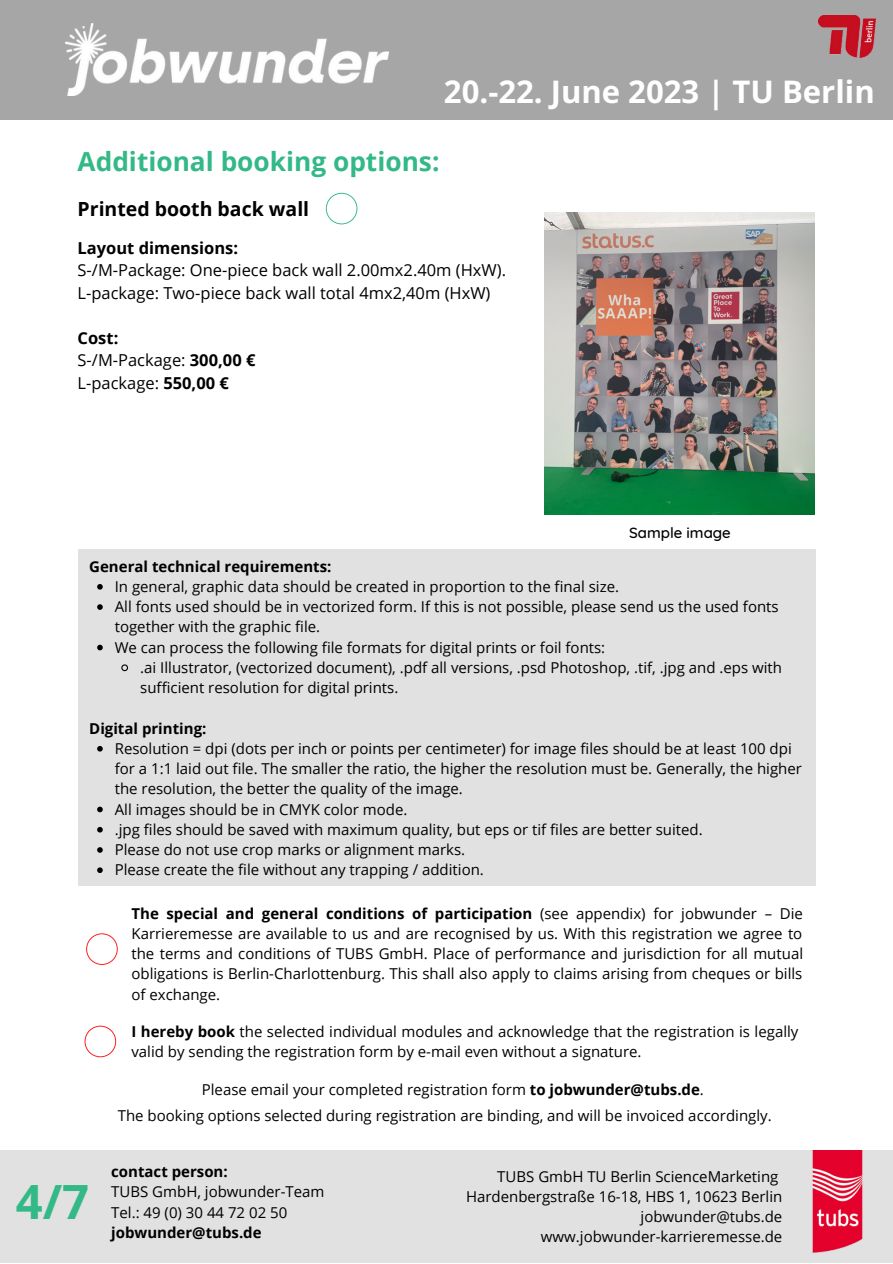
<style>
.page{position:relative;width:893px;height:1264px;background:#fff}
.page>*{position:absolute;margin:0;border:0;box-sizing:border-box;transform-origin:0 0}
.t1{font:700 47.25px "Open Sans";color:#33b987}
.t2{font:700 31.05px "Open Sans";color:#fff}
.t3{font:700 26.25px "Open Sans";color:#33b987}
.t4{font:700 19.5px "Open Sans";color:#000}
.t5{font:16.5px/22.5px "Open Sans";color:#000}
.t6{font:700 16.5px "Open Sans";color:#000}
.t7{font:15px/20.2px "Open Sans";color:#000}
.t8{font:700 15px "Open Sans";color:#000}
.t9{font:500 15px "Quicksand";color:#000}
.s1{font-weight:700}
</style>
<div class="page">
<div style="left:0;top:0;width:892px;height:119px;background:#a6a6a6"></div>
<img style="left:818px;top:15px;width:57px;height:43px">
<img style="left:66px;top:24px;width:323px;height:71px">
<div style="left:0;top:1150px;width:892px;height:112px;background:#e1e1e1"></div>
<img style="left:812px;top:1150px;width:51px;height:103px">
<svg style="left:326px;top:193px;width:31px;height:31px"></svg>
<img style="left:545px;top:213px;width:269px;height:301px">
<div style="left:78px;top:549px;width:737px;height:336px;background:#e1e1e1"></div>
<svg style="left:97px;top:584px;width:6px;height:5px"></svg>
<svg style="left:97px;top:604px;width:6px;height:6px"></svg>
<svg style="left:97px;top:644px;width:6px;height:6px"></svg>
<svg style="left:121px;top:664px;width:8px;height:8px"></svg>
<svg style="left:97px;top:746px;width:6px;height:5px"></svg>
<svg style="left:97px;top:806px;width:6px;height:6px"></svg>
<svg style="left:97px;top:827px;width:6px;height:5px"></svg>
<svg style="left:97px;top:847px;width:6px;height:5px"></svg>
<svg style="left:97px;top:867px;width:6px;height:6px"></svg>
<svg style="left:86px;top:933px;width:32px;height:31px"></svg>
<svg style="left:85px;top:1025px;width:31px;height:32px"></svg>
<h2 class="t2" style="left:444px;top:70px;width:432px">20.-22. June 2023 | TU Berlin</h2>
<h3 class="t3" style="left:78px;top:143px;width:363px">Additional booking options:</h3>
<h3 class="t4" style="left:78px;top:196px;width:233px">Printed booth back wall</h3>
<p class="t6" style="left:78px;top:236px;width:162px">Layout dimensions:</p>
<p class="t5" style="left:78px;top:258px;width:430px">S-/M-Package: One-piece back wall 2.00mx2.40m (HxW).<br>L-package: Two-piece back wall total 4mx2,40m (HxW)</p>
<p class="t5" style="left:78px;top:326px;width:179px"><span class="s1">Cost:<br></span>S-/M-Package: <span class="s1">300,00 €<br></span>L-package: <span class="s1">550,00 €</span></p>
<p class="t8" style="left:89px;top:555px;width:244px">General technical requirements:</p>
<p class="t9" style="left:629px;top:522px;width:103px">Sample image</p>
<p class="t7" style="left:115px;top:576px;width:665px">In general, graphic data should be created in proportion to the final size.<br>All fonts used should be in vectorized form. If this is not possible, please send us the used fonts together with the graphic file.<br>We can process the following file formats for digital prints or foil fonts:</p>
<p class="t7" style="left:140px;top:657px;width:643px">.ai Illustrator, (vectorized document), .pdf all versions, .psd Photoshop, .tif, .jpg and .eps with sufficient resolution for digital prints.</p>
<p class="t8" style="left:89px;top:717px;width:119px">Digital printing:</p>
<p class="t7" style="left:115px;top:738px;width:688px">Resolution = dpi (dots per inch or points per centimeter) for image files should be at least 100 dpi for a 1:1 laid out file. The smaller the ratio, the higher the resolution must be. Generally, the higher the resolution, the better the quality of the image.<br>All images should be in CMYK color mode.<br>.jpg files should be saved with maximum quality, but eps or tif files are better suited.<br>Please do not use crop marks or alignment marks.<br>Please create the file without any trapping / addition.</p>
<h1 class="t1" style="left:16px;top:1168px;width:75px">4/7</h1>
<p class="t7" style="left:131px;top:902px;width:673px;text-align:justify"><span class="s1">The special and general conditions of participation</span> (see appendix) for jobwunder – Die Karrieremesse are available to us and are recognised by us. With this registration we agree to the terms and conditions of TUBS GmbH. Place of performance and jurisdiction for all mutual obligations is Berlin-Charlottenburg. This shall also apply to claims arising from cheques or bills of exchange.</p>
<p class="t7" style="left:131px;top:1021px;width:668px"><span class="s1">I hereby book</span> the selected individual modules and acknowledge that the registration is legally valid by sending the registration form by e-mail even without a signature.</p>
<p class="t7" style="left:118px;top:1076px;width:655px;line-height:26.2px;text-indent:84px">Please email your completed registration form <span class="s1">to jobwunder@tubs.de</span>.<br>The booking options selected during registration are binding, and will be invoiced accordingly.</p>
<p class="t8" style="left:111px;top:1161px;width:118px">contact person:</p>
<p class="t7" style="left:111px;top:1181px;width:215px">TUBS GmbH, jobwunder-Team<br>Tel.: 49 (0) 30 44 72 02 50</p>
<p class="t8" style="left:111px;top:1221px;width:152px">jobwunder@tubs.de</p>
<p class="t7" style="left:466px;top:1165px;width:318px;text-align:right">TUBS GmbH TU Berlin ScienceMarketing Hardenbergstraße 16-18, HBS 1, 10623 Berlin jobwunder@tubs.de www.jobwunder-karrieremesse.de</p>
</div>
